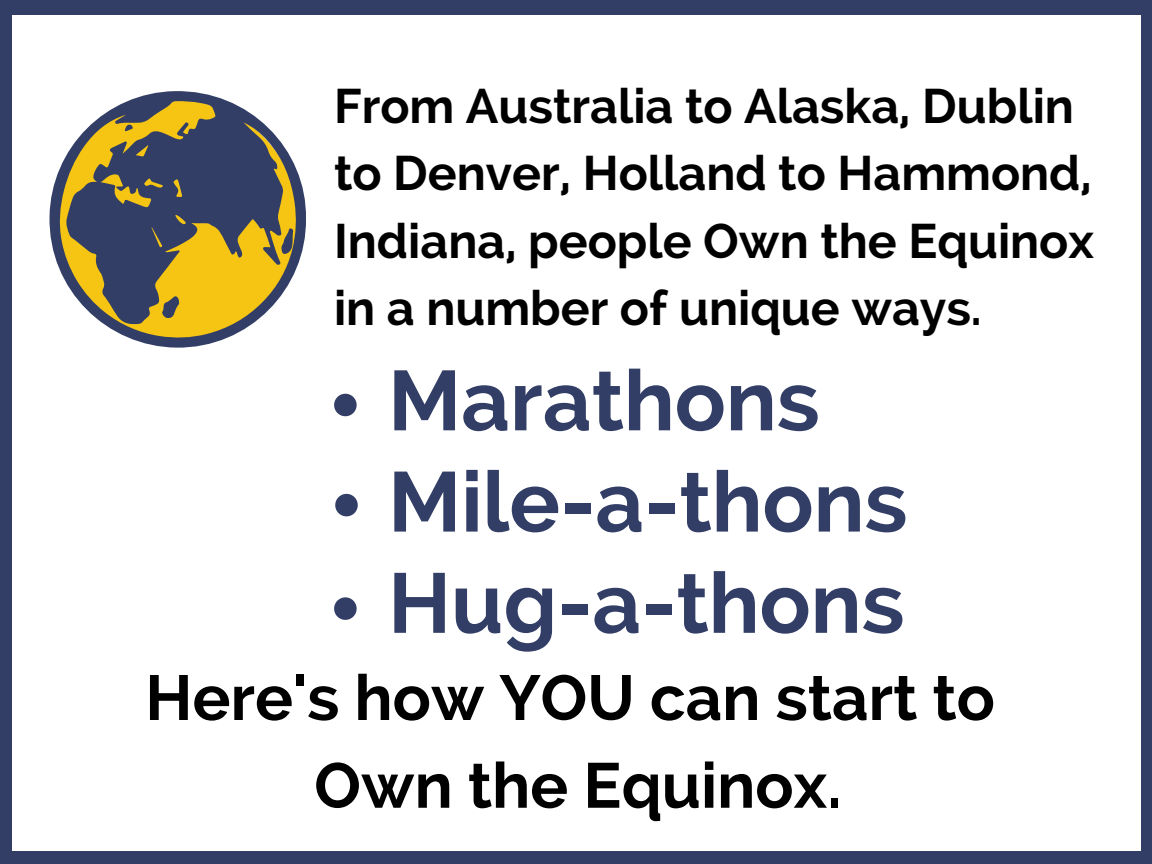
<style>
.page{position:relative;width:1152px;height:864px;background:#323e66}
.page>*{position:absolute;margin:0;border:0;box-sizing:border-box;transform-origin:0 0}
.t1{font:700 84.45px/101.2px "Raleway";color:#323e66}
.t2{font:700 63.45px/87.8px "Raleway";color:#000;text-align:center}
.t3{font:700 48.3px/67.5px "Raleway";color:#000}
</style>
<div class="page">
<div style="left:12px;top:15px;width:1129px;height:835px;background:#fff"></div>
<svg style="left:49px;top:91px;width:257px;height:257px"></svg>
<svg style="left:162px;top:296px;width:17px;height:22px"></svg>
<svg style="left:281px;top:228px;width:13px;height:26px"></svg>
<svg style="left:124px;top:124px;width:9px;height:8px"></svg>
<svg style="left:335px;top:494px;width:23px;height:22px"></svg>
<svg style="left:334px;top:394px;width:23px;height:22px"></svg>
<svg style="left:334px;top:597px;width:23px;height:23px"></svg>
<p class="t3" style="left:334px;top:72px;width:761px">From Australia to Alaska, Dublin to Denver, Holland to Hammond,<br>Indiana, people Own the Equinox in a number of unique ways.</p>
<h1 class="t1" style="left:388px;top:350px;width:521px">Marathons<br>Mile-a-thons<br>Hug-a-thons</h1>
<h2 class="t2" style="left:145px;top:654px;width:851px">Here's how YOU can start to<br>Own the Equinox.</h2>
</div>
